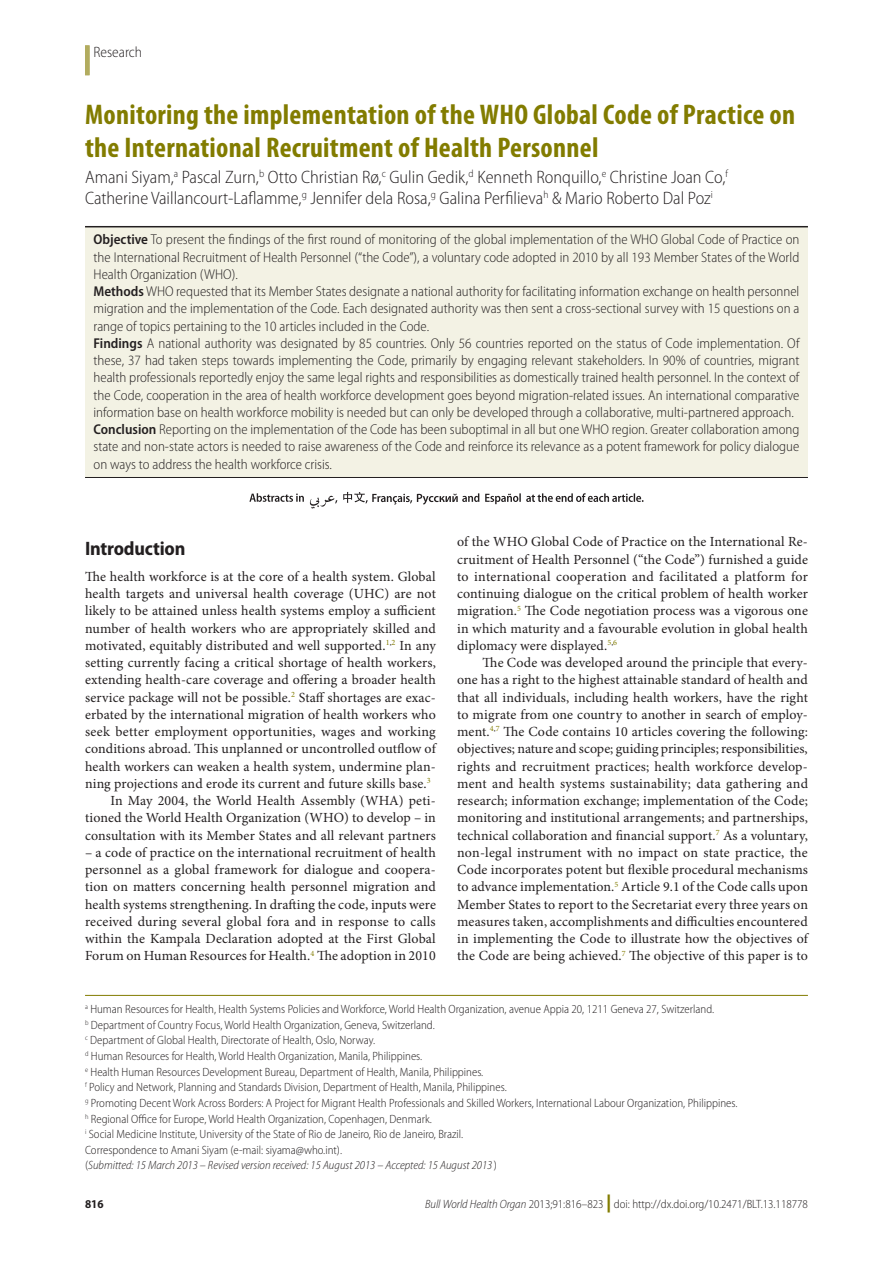
<style>
.page{position:relative;width:893px;height:1263px;background:#fff}
.page>*{position:absolute;margin:0;border:0;box-sizing:border-box;transform-origin:0 0}
.Article_Title{font:700 condensed 28.5px/33.8px "Myriad Pro";letter-spacing:.01em;color:#827c00}
.Head_1{font:700 semi-condensed 19.5px "Myriad Pro";letter-spacing:-.01em;color:#231f20}
.Authors{font:300 semi-condensed 18px/21px "Myriad Pro";color:#231f20}
.Section_Title{font:300 semi-condensed 15px "Myriad Pro";color:#231f20}
.Abstract_No_Ind{font:300 semi-condensed 14.25px/17.2px "Myriad Pro";color:#231f20;text-align:justify}
.Para_Ind{font:13.95px/17.2px "Minion Pro";letter-spacing:.01em;color:#231f20;text-align:justify}
.Para_No_Ind{font:13.95px/17.2px "Minion Pro";letter-spacing:.01em;color:#231f20;text-align:justify}
.Affiliations{font:300 semi-condensed 12px "Myriad Pro";color:#231f20}
.Submission_info{font:italic 300 semi-condensed 12px "Myriad Pro";color:#231f20}
.t1{font:700 semi-condensed 12px "Myriad Pro";color:#231f20}
.s1{font-weight:600}
.s2{font-style:normal}
.s3{font-style:italic}
.s4{font-weight:900;font-stretch:normal;font-size:18px;color:#827c00}
</style>
<div class="page">
<div style="left:85px;top:45px;width:5px;height:30px;background:#b2ac5f"></div>
<div style="left:85px;top:226px;width:723px;height:251px;background:#f3f2e4"></div>
<hr style="left:85px;top:995px;width:723px;height:1px;background:#827c00">
<hr style="left:85px;top:226px;width:723px;height:1px;background:#231f20">
<hr style="left:85px;top:477px;width:723px;height:1px;background:#231f20">
<svg style="left:310px;top:492px;width:334px;height:17px"></svg>
<svg style="left:249px;top:493px;width:55px;height:9px"></svg>
<p class="Section_Title" style="left:94px;top:44px;width:50px">Research</p>
<p class="Article_Title" style="left:85px;top:98px;width:712px">Monitoring the implementation of the WHO Global Code of Practice on the International Recruitment of Health Personnel</p>
<p class="Authors" style="left:85px;top:167px;width:644px">Amani Siyam,<sup>a</sup> Pascal Zurn,<sup>b</sup> Otto Christian Rø,<sup>c</sup> Gulin Gedik,<sup>d</sup> Kenneth Ronquillo,<sup>e</sup> Christine Joan Co,<sup>f<br></sup>Catherine Vaillancourt-Laflamme,<sup>g</sup> Jennifer dela Rosa,<sup>g</sup> Galina Perfilieva<sup>h</sup> &amp; Mario Roberto Dal Poz<sup>i</sup></p>
<p class="Abstract_No_Ind" style="left:94px;top:231px;width:707px"><span class="s1">Objective</span> To present the findings of the first round of monitoring of the global implementation of the WHO Global Code of Practice on the International Recruitment of Health Personnel (“the Code”), a voluntary code adopted in 2010 by all 193 Member States of the World Health Organization (WHO).</p>
<p class="Abstract_No_Ind" style="left:94px;top:283px;width:707px"><span class="s1">Methods</span> WHO requested that its Member States designate a national authority for facilitating information exchange on health personnel migration and the implementation of the Code. Each designated authority was then sent a cross-sectional survey with 15 questions on a range of topics pertaining to the 10 articles included in the Code.</p>
<p class="Abstract_No_Ind" style="left:94px;top:335px;width:707px"><span class="s1">Findings</span> A national authority was designated by 85 countries. Only 56 countries reported on the status of Code implementation. Of these, 37 had taken steps towards implementing the Code, primarily by engaging relevant stakeholders. In 90% of countries, migrant health professionals reportedly enjoy the same legal rights and responsibilities as domestically trained health personnel. In the context of the Code, cooperation in the area of health workforce development goes beyond migration-related issues. An international comparative information base on health workforce mobility is needed but can only be developed through a collaborative, multi-partnered approach.</p>
<p class="Abstract_No_Ind" style="left:94px;top:421px;width:707px"><span class="s1">Conclusion</span> Reporting on the implementation of the Code has been suboptimal in all but one WHO region. Greater collaboration among state and non-state actors is needed to raise awareness of the Code and reinforce its relevance as a potent framework for policy dialogue on ways to address the health workforce crisis.</p>
<p class="Head_1" style="left:85px;top:537px;width:102px">Introduction</p>
<p class="Para_No_Ind" style="left:85px;top:568px;width:352px">The health workforce is at the core of a health system. Global health targets and universal health coverage (UHC) are not likely to be attained unless health systems employ a sufficient number of health workers who are appropriately skilled and motivated, equitably distributed and well supported.<sup>1</sup><sup>,</sup><sup>2</sup> In any setting currently facing a critical shortage of health workers, extending health-care coverage and offering a broader health service package will not be possible.<sup>2</sup> Staff shortages are exac&shy;erbated by the international migration of health workers who seek better employment opportunities, wages and working conditions abroad. This unplanned or uncontrolled outflow of health workers can weaken a health system, undermine plan&shy;ning projections and erode its current and future skills base.<sup>3</sup></p>
<p class="Para_Ind" style="left:85px;top:792px;width:352px;text-indent:26px">In May 2004, the World Health Assembly (WHA) peti&shy;tioned the World Health Organization (WHO) to develop – in consultation with its Member States and all relevant partners</p>
<p class="Para_Ind" style="left:85px;top:844px;width:352px">– a code of practice on the international recruitment of health personnel as a global framework for dialogue and coopera&shy;tion on matters concerning health personnel migration and health systems strengthening. In drafting the code, inputs were received during several global fora and in response to calls within the Kampala Declaration adopted at the First Global Forum on Human Resources for Health.<sup>4</sup> The adoption in 2010</p>
<p class="Para_Ind" style="left:457px;top:534px;width:352px">of the WHO Global Code of Practice on the International Re&shy;cruitment of Health Personnel (“the Code”) furnished a guide to international cooperation and facilitated a platform for continuing dialogue on the critical problem of health worker migration.<sup>5</sup> The Code negotiation process was a vigorous one in which maturity and a favourable evolution in global health diplomacy were displayed.<sup>5</sup><sup>,</sup><sup>6</sup></p>
<p class="Para_Ind" style="left:457px;top:654px;width:352px;text-indent:26px">The Code was developed around the principle that every&shy;one has a right to the highest attainable standard of health and that all individuals, including health workers, have the right to migrate from one country to another in search of employ&shy;ment.<sup>4</sup><sup>,</sup><sup>7</sup> The Code contains 10 articles covering the following: objectives; nature and scope; guiding principles; responsibilities, rights and recruitment practices; health workforce develop&shy;ment and health systems sustainability; data gathering and research; information exchange; implementation of the Code; monitoring and institutional arrangements; and partnerships, technical collaboration and financial support.<sup>7</sup> As a voluntary, non-legal instrument with no impact on state practice, the Code incorporates potent but flexible procedural mechanisms to advance implementation.<sup>5</sup> Article 9.1 of the Code calls upon Member States to report to the Secretariat every three years on measures taken, accomplishments and difficulties encountered in implementing the Code to illustrate how the objectives of the Code are being achieved.<sup>7</sup> The objective of this paper is to</p>
<p class="Affiliations" style="left:85px;top:1003px;width:631px"><sup>a</sup> Human Resources for Health, Health Systems Policies and Workforce, World Health Organization, avenue Appia 20, 1211 Geneva 27, Switzerland.</p>
<p class="Affiliations" style="left:85px;top:1018px;width:351px"><sup>b</sup> Department of Country Focus, World Health Organization, Geneva, Switzerland.</p>
<p class="Affiliations" style="left:85px;top:1034px;width:292px"><sup>c</sup> Department of Global Health, Directorate of Health, Oslo, Norway.</p>
<p class="Affiliations" style="left:85px;top:1049px;width:339px"><sup>d</sup> Human Resources for Health, World Health Organization, Manila, Philippines.</p>
<p class="Affiliations" style="left:85px;top:1065px;width:400px"><sup>e</sup> Health Human Resources Development Bureau, Department of Health, Manila, Philippines.</p>
<p class="Affiliations" style="left:85px;top:1081px;width:423px"><sup>f</sup> Policy and Network, Planning and Standards Division, Department of Health, Manila, Philippines.</p>
<p class="Affiliations" style="left:85px;top:1096px;width:654px"><sup>g</sup> Promoting Decent Work Across Borders: A Project for Migrant Health Professionals and Skilled Workers, International Labour Organization, Philippines.</p>
<p class="Affiliations" style="left:85px;top:1112px;width:348px"><sup>h</sup> Regional Office for Europe, World Health Organization, Copenhagen, Denmark.</p>
<p class="Affiliations" style="left:85px;top:1128px;width:380px"><sup>i</sup> Social Medicine Institute, University of the State of Rio de Janeiro, Rio de Janeiro, Brazil.</p>
<p class="Affiliations" style="left:85px;top:1143px;width:259px">Correspondence to Amani Siyam (e-mail: siyama@who.int).</p>
<p class="Submission_info" style="left:85px;top:1159px;width:414px"><span class="s2">(</span>Submitted: 15 March 2013 – Revised version received: 15 August 2013 – Accepted: 15 August 2013 <span class="s2">)</span></p>
<p class="t1" style="left:85px;top:1197px;width:20px">816</p>
<p class="Affiliations" style="left:425px;top:1198px;width:384px"><span class="s3">Bull World Health Organ</span> 2013;91:816–823 <span class="s4">|</span> doi: http://dx.doi.org/10.2471/BLT.13.118778</p>
</div>
